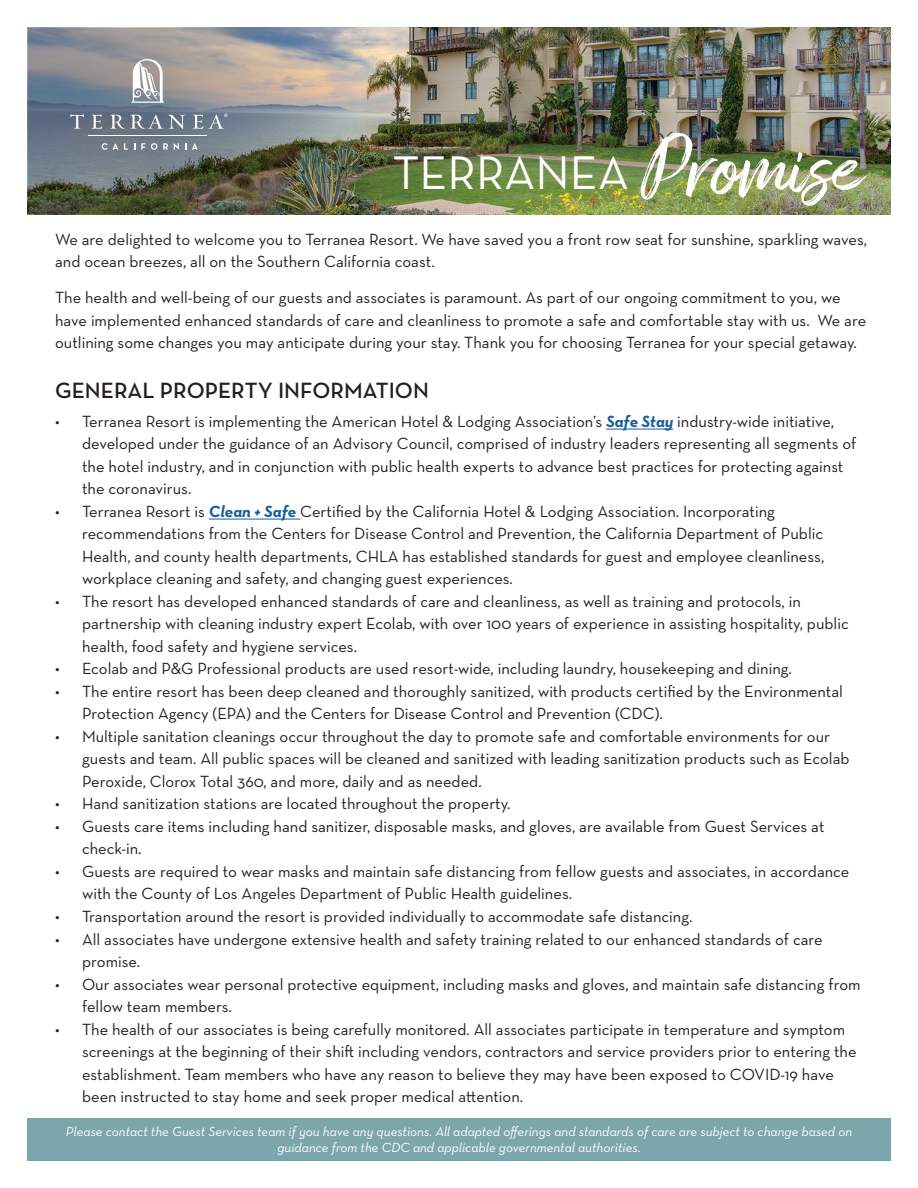
<style>
.page{position:relative;width:918px;height:1188px;background:#fff}
.page>*{position:absolute;margin:0;border:0;box-sizing:border-box;transform-origin:0 0}
.t1{font:48px "Neutraface Text";color:#fff}
.t2{font:600 22.5px "Neutraface Text";color:#231f20}
.t3{font:16.5px/22.5px "Neutraface Text";color:#231f20}
.t4{font:italic 13.5px/16.2px "Neutraface Text";color:#fff;text-align:center}
.s1{font-family:"Amithen";font-size:84px}
.s2{font-weight:700;font-style:italic;color:#175d9e}
</style>
<div class="page">
<div style="left:27px;top:1119px;width:864px;height:42px;background:#7ba7ac"></div>
<img style="left:27px;top:27px;width:864px;height:187px">
<hr style="left:606px;top:429px;width:67px;height:1px;background:#175d9e">
<hr style="left:209px;top:519px;width:91px;height:1px;background:#175d9e">
<img style="left:28px;top:28px;width:381px;height:186px">
<svg style="left:131px;top:59px;width:33px;height:44px"></svg>
<svg style="left:70px;top:114px;width:14px;height:15px"></svg>
<svg style="left:91px;top:115px;width:11px;height:14px"></svg>
<svg style="left:110px;top:114px;width:75px;height:15px"></svg>
<svg style="left:193px;top:114px;width:35px;height:15px"></svg>
<hr style="left:88px;top:135px;width:119px;height:1px;background:#fff">
<svg style="left:102px;top:143px;width:16px;height:7px"></svg>
<svg style="left:124px;top:143px;width:4px;height:7px"></svg>
<svg style="left:141px;top:143px;width:4px;height:7px"></svg>
<svg style="left:151px;top:143px;width:6px;height:7px"></svg>
<svg style="left:163px;top:143px;width:5px;height:7px"></svg>
<svg style="left:174px;top:143px;width:5px;height:7px"></svg>
<svg style="left:192px;top:143px;width:6px;height:7px"></svg>
<h1 class="t1" style="left:393px;top:143px;width:471px">TERRANEA <span class="s1">Promise</span></h1>
<p class="t3" style="left:55px;top:228px;width:814px">We are delighted to welcome you to Terranea Resort. We have saved you a front row seat for sunshine, sparkling waves, and ocean breezes, all on the Southern California coast.</p>
<p class="t3" style="left:55px;top:286px;width:813px">The health and well-being of our guests and associates is paramount. As part of our ongoing commitment to you, we have implemented enhanced standards of care and cleanliness to promote a safe and comfortable stay with us. We are outlining some changes you may anticipate during your stay. Thank you for choosing Terranea for your special getaway.</p>
<h2 class="t2" style="left:55px;top:376px;width:375px">GENERAL PROPERTY INFORMATION</h2>
<p class="t3" style="left:82px;top:410px;width:776px;text-indent:-27px">• Terranea Resort is implementing the American Hotel &amp; Lodging Association’s <span class="s2">Safe Stay</span> industry-wide initiative, developed under the guidance of an Advisory Council, comprised of industry leaders representing all segments of the hotel industry, and in conjunction with public health experts to advance best practices for protecting against the coronavirus.</p>
<p class="t3" style="left:82px;top:500px;width:744px;text-indent:-27px">• Terranea Resort is <span class="s2">Clean + Safe</span> Certified by the California Hotel &amp; Lodging Association. Incorporating recommendations from the Centers for Disease Control and Prevention, the California Department of Public Health, and county health departments, CHLA has established standards for guest and employee cleanliness, workplace cleaning and safety, and changing guest experiences.</p>
<p class="t3" style="left:82px;top:590px;width:768px;text-indent:-27px">• The resort has developed enhanced standards of care and cleanliness, as well as training and protocols, in partnership with cleaning industry expert Ecolab, with over 100 years of experience in assisting hospitality, public health, food safety and hygiene services.</p>
<p class="t3" style="left:55px;top:657px;width:738px">• Ecolab and P&amp;G Professional products are used resort-wide, including laundry, housekeeping and dining.</p>
<p class="t3" style="left:82px;top:680px;width:762px;text-indent:-27px">• The entire resort has been deep cleaned and thoroughly sanitized, with products certified by the Environmental<br>Protection Agency (EPA) and the Centers for Disease Control and Prevention (CDC).</p>
<p class="t3" style="left:82px;top:725px;width:769px;text-indent:-27px">• Multiple sanitation cleanings occur throughout the day to promote safe and comfortable environments for our guests and team. All public spaces will be cleaned and sanitized with leading sanitization products such as Ecolab<br>Peroxide, Clorox Total 360, and more, daily and as needed.</p>
<p class="t3" style="left:55px;top:792px;width:457px">• Hand sanitization stations are located throughout the property.</p>
<p class="t3" style="left:82px;top:815px;width:744px;text-indent:-27px">• Guests care items including hand sanitizer, disposable masks, and gloves, are available from Guest Services at check-in.</p>
<p class="t3" style="left:82px;top:860px;width:769px;text-indent:-27px">• Guests are required to wear masks and maintain safe distancing from fellow guests and associates, in accordance with the County of Los Angeles Department of Public Health guidelines.</p>
<p class="t3" style="left:55px;top:905px;width:639px">• Transportation around the resort is provided individually to accommodate safe distancing.</p>
<p class="t3" style="left:82px;top:927px;width:742px;text-indent:-27px">• All associates have undergone extensive health and safety training related to our enhanced standards of care promise.</p>
<p class="t3" style="left:82px;top:972px;width:780px;text-indent:-27px">• Our associates wear personal protective equipment, including masks and gloves, and maintain safe distancing from fellow team members.</p>
<p class="t3" style="left:82px;top:1017px;width:776px;text-indent:-27px">• The health of our associates is being carefully monitored. All associates participate in temperature and symptom screenings at the beginning of their shift including vendors, contractors and service providers prior to entering the establishment. Team members who have any reason to believe they may have been exposed to COVID-19 have been instructed to stay home and seek proper medical attention.</p>
<p class="t4" style="left:66px;top:1123px;width:788px">Please contact the Guest Services team if you have any questions. All adapted offerings and standards of care are subject to change based on guidance from the CDC and applicable governmental authorities.</p>
</div>
